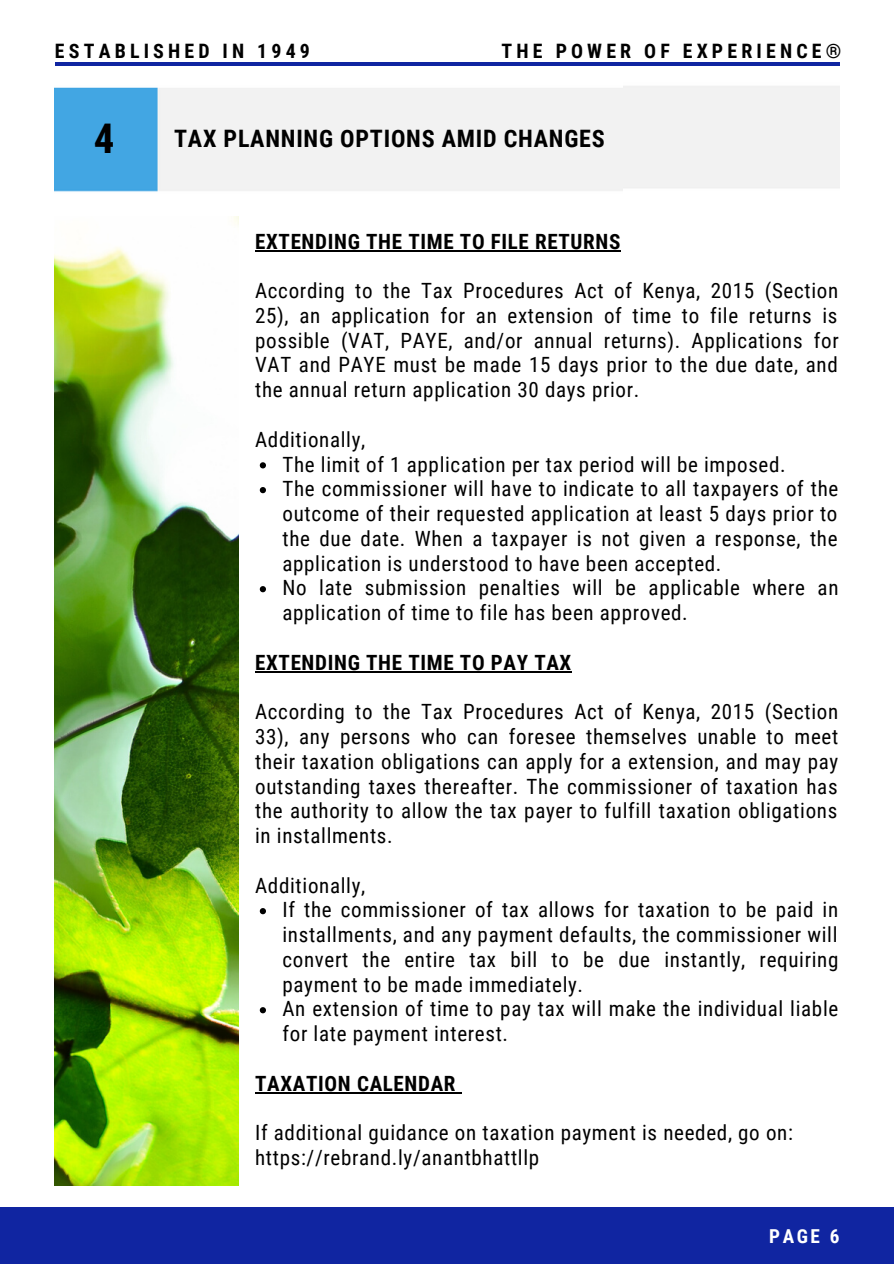
<style>
.page{position:relative;width:894px;height:1264px;background:#fff}
.page>*{position:absolute;margin:0;border:0;box-sizing:border-box;transform-origin:0 0}
.t1{font:700 40.95px "Roboto Condensed";color:#000}
.t2{font:700 24px "Roboto Condensed";letter-spacing:.03em;color:#000}
.t3{font:21px/24.8px "Roboto Condensed";letter-spacing:.03em;color:#000}
.t4{font:700 21px "Roboto Condensed";letter-spacing:.035em;color:#000}
.t5{font:700 19.8px "Roboto Condensed";letter-spacing:.21em;color:#000}
.t6{font:700 19.2px "Roboto Condensed";color:#fff}
</style>
<div class="page">
<img style="left:55px;top:216px;width:183px;height:969px">
<div style="left:0;top:1207px;width:893px;height:56px;background:#1025a1"></div>
<hr style="left:55px;top:62px;width:784px;height:4px;background:#1025a1">
<svg style="left:260px;top:462px;width:6px;height:6px"></svg>
<svg style="left:260px;top:487px;width:6px;height:6px"></svg>
<svg style="left:260px;top:586px;width:6px;height:6px"></svg>
<svg style="left:260px;top:908px;width:6px;height:6px"></svg>
<svg style="left:260px;top:1007px;width:6px;height:6px"></svg>
<hr style="left:255px;top:250px;width:366px;height:2px;background:#000">
<hr style="left:255px;top:671px;width:317px;height:1px;background:#000">
<hr style="left:255px;top:1092px;width:201px;height:1px;background:#000">
<img style="left:55px;top:87px;width:567px;height:105px">
<p class="t5" style="left:55px;top:39px;width:256px">ESTABLISHED IN 1949</p>
<p class="t5" style="left:501px;top:39px;width:341px">THE POWER OF EXPERIENCE®</p>
<h1 class="t1" style="left:94px;top:115px;width:22px">4</h1>
<p class="t2" style="left:174px;top:125px;width:432px">TAX PLANNING OPTIONS AMID CHANGES</p>
<p class="t4" style="left:255px;top:229px;width:366px">EXTENDING THE TIME TO FILE RETURNS</p>
<p class="t3" style="left:255px;top:278px;width:585px;text-align:justify">According to the Tax Procedures Act of Kenya, 2015 (Section 25), an application for an extension of time to file returns is possible (VAT, PAYE, and/or annual returns). Applications for VAT and PAYE must be made 15 days prior to the due date, and the annual return application 30 days prior.</p>
<p class="t3" style="left:255px;top:427px;width:112px">Additionally,</p>
<p class="t3" style="left:282px;top:452px;width:557px">The limit of 1 application per tax period will be imposed.<br>The commissioner will have to indicate to all taxpayers of the outcome of their requested application at least 5 days prior to the due date. When a taxpayer is not given a response, the application is understood to have been accepted.<br>No late submission penalties will be applicable where an application of time to file has been approved.</p>
<p class="t4" style="left:255px;top:650px;width:317px">EXTENDING THE TIME TO PAY TAX</p>
<p class="t3" style="left:255px;top:699px;width:584px;text-align:justify">According to the Tax Procedures Act of Kenya, 2015 (Section 33), any persons who can foresee themselves unable to meet their taxation obligations can apply for a extension, and may pay outstanding taxes thereafter. The commissioner of taxation has the authority to allow the tax payer to fulfill taxation obligations in installments.</p>
<p class="t3" style="left:255px;top:873px;width:112px">Additionally,</p>
<p class="t3" style="left:282px;top:897px;width:557px">If the commissioner of tax allows for taxation to be paid in installments, and any payment defaults, the commissioner will convert the entire tax bill to be due instantly, requiring payment to be made immediately.<br>An extension of time to pay tax will make the individual liable for late payment interest.</p>
<p class="t4" style="left:255px;top:1071px;width:202px">TAXATION CALENDAR</p>
<p class="t3" style="left:255px;top:1120px;width:539px">If additional guidance on taxation payment is needed, go on: https://rebrand.ly/anantbhattllp</p>
<p class="t6" style="left:769px;top:1225px;width:72px">PAGE 6</p>
</div>
